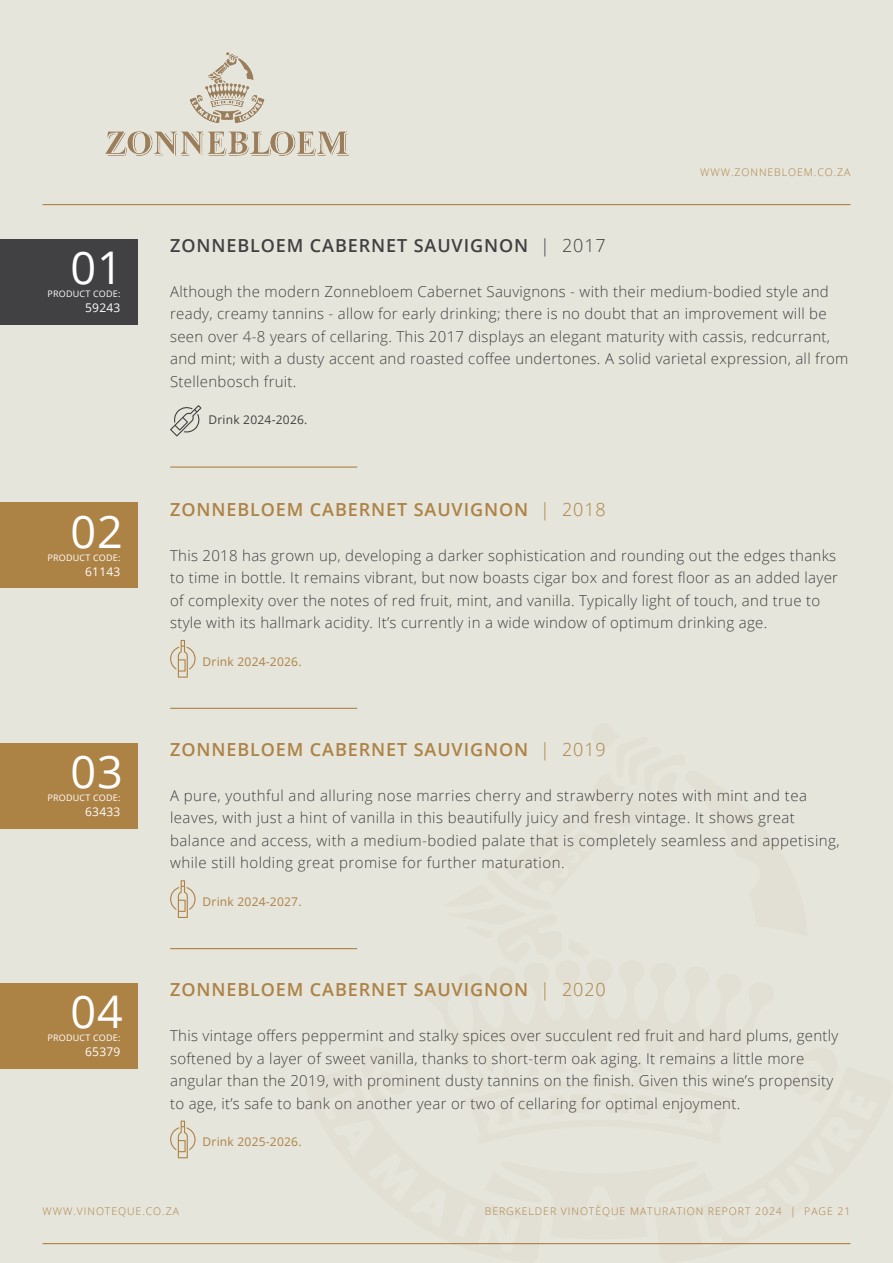
<style>
.page{position:relative;width:893px;height:1263px;background:#e6e5db}
.page>*{position:absolute;margin:0;border:0;box-sizing:border-box;transform-origin:0 0}
.t1{font:45px "Open Sans";letter-spacing:.02em;color:#fff}
.t2{font:600 18px "Open Sans";letter-spacing:.05em;color:#ad8245}
.t3{font:600 18px "Open Sans";letter-spacing:.05em;color:#414042}
.t4{font:300 15px/22.5px "Open Sans";letter-spacing:.02em;color:#414042}
.t5{font:12px "Open Sans";letter-spacing:.02em;color:#ad8245}
.t6{font:12px "Open Sans";letter-spacing:.02em;color:#fff}
.t7{font:12px "Open Sans";letter-spacing:.02em;color:#414042}
.t8{font:300 10.5px "Open Sans";letter-spacing:.09em;color:#ad8245}
.t9{font:9px "Open Sans";letter-spacing:.02em;color:#fff}
.s1{font-weight:300}
</style>
<div class="page">
<hr style="left:43px;top:1243px;width:807px;height:1px;background:#ad8245">
<svg style="left:170px;top:405px;width:31px;height:31px"></svg>
<hr style="left:170px;top:466px;width:187px;height:2px;background:#ad8245">
<svg style="left:170px;top:640px;width:26px;height:38px"></svg>
<hr style="left:170px;top:708px;width:187px;height:1px;background:#ad8245">
<svg style="left:170px;top:880px;width:26px;height:38px"></svg>
<hr style="left:170px;top:948px;width:187px;height:1px;background:#ad8245">
<svg style="left:170px;top:1120px;width:26px;height:38px"></svg>
<div style="left:0;top:239px;width:138px;height:85px;background:#414042"></div>
<div style="left:0;top:503px;width:138px;height:85px;background:#ad8245"></div>
<div style="left:0;top:743px;width:138px;height:85px;background:#ad8245"></div>
<div style="left:0;top:983px;width:138px;height:85px;background:#ad8245"></div>
<img style="left:106px;top:53px;width:242px;height:102px">
<hr style="left:43px;top:204px;width:807px;height:1px;background:#ad8245">
<h1 class="t1" style="left:71px;top:237px;width:54px">01</h1>
<p class="t9" style="left:48px;top:288px;width:74px">PRODUCT CODE:</p>
<p class="t6" style="left:85px;top:299px;width:37px">59243</p>
<h1 class="t1" style="left:71px;top:501px;width:54px">02</h1>
<p class="t9" style="left:48px;top:551px;width:74px">PRODUCT CODE:</p>
<p class="t6" style="left:85px;top:563px;width:37px">61143</p>
<h1 class="t1" style="left:71px;top:741px;width:54px">03</h1>
<p class="t9" style="left:48px;top:791px;width:74px">PRODUCT CODE:</p>
<p class="t6" style="left:85px;top:803px;width:37px">63433</p>
<h1 class="t1" style="left:71px;top:981px;width:54px">04</h1>
<p class="t9" style="left:48px;top:1031px;width:74px">PRODUCT CODE:</p>
<p class="t6" style="left:85px;top:1043px;width:37px">65379</p>
<p class="t8" style="left:700px;top:165px;width:152px">WWW.ZONNEBLOEM.CO.ZA</p>
<p class="t3" style="left:170px;top:233px;width:437px">ZONNEBLOEM CABERNET SAUVIGNON <span class="s1">| 2017</span></p>
<p class="t4" style="left:170px;top:280px;width:680px">Although the modern Zonnebloem Cabernet Sauvignons - with their medium-bodied style and ready, creamy tannins - allow for early drinking; there is no doubt that an improvement will be seen over 4-8 years of cellaring. This 2017 displays an elegant maturity with cassis, redcurrant, and mint; with a dusty accent and roasted coffee undertones. A solid varietal expression, all from Stellenbosch fruit.</p>
<p class="t7" style="left:208px;top:412px;width:101px">Drink 2024-2026.</p>
<p class="t2" style="left:170px;top:497px;width:437px">ZONNEBLOEM CABERNET SAUVIGNON <span class="s1">| 2018</span></p>
<p class="t4" style="left:170px;top:543px;width:669px">This 2018 has grown up, developing a darker sophistication and rounding out the edges thanks to time in bottle. It remains vibrant, but now boasts cigar box and forest floor as an added layer of complexity over the notes of red fruit, mint, and vanilla. Typically light of touch, and true to style with its hallmark acidity. It’s currently in a wide window of optimum drinking age.</p>
<p class="t5" style="left:203px;top:653px;width:101px">Drink 2024-2026.</p>
<p class="t2" style="left:170px;top:737px;width:437px">ZONNEBLOEM CABERNET SAUVIGNON <span class="s1">| 2019</span></p>
<p class="t4" style="left:170px;top:784px;width:671px">A pure, youthful and alluring nose marries cherry and strawberry notes with mint and tea leaves, with just a hint of vanilla in this beautifully juicy and fresh vintage. It shows great balance and access, with a medium-bodied palate that is completely seamless and appetising, while still holding great promise for further maturation.</p>
<p class="t5" style="left:203px;top:893px;width:101px">Drink 2024-2027.</p>
<p class="t2" style="left:170px;top:977px;width:437px">ZONNEBLOEM CABERNET SAUVIGNON <span class="s1">| 2020</span></p>
<p class="t4" style="left:170px;top:1024px;width:670px">This vintage offers peppermint and stalky spices over succulent red fruit and hard plums, gently softened by a layer of sweet vanilla, thanks to short-term oak aging. It remains a little more angular than the 2019, with prominent dusty tannins on the finish. Given this wine’s propensity to age, it’s safe to bank on another year or two of cellaring for optimal enjoyment.</p>
<p class="t5" style="left:203px;top:1134px;width:101px">Drink 2025-2026.</p>
<p class="t8" style="left:43px;top:1204px;width:138px">WWW.VINOTEQUE.CO.ZA</p>
<p class="t8" style="left:485px;top:1204px;width:367px">BERGKELDER VINOTÈQUE MATURATION REPORT 2024 | PAGE 21</p>
</div>
